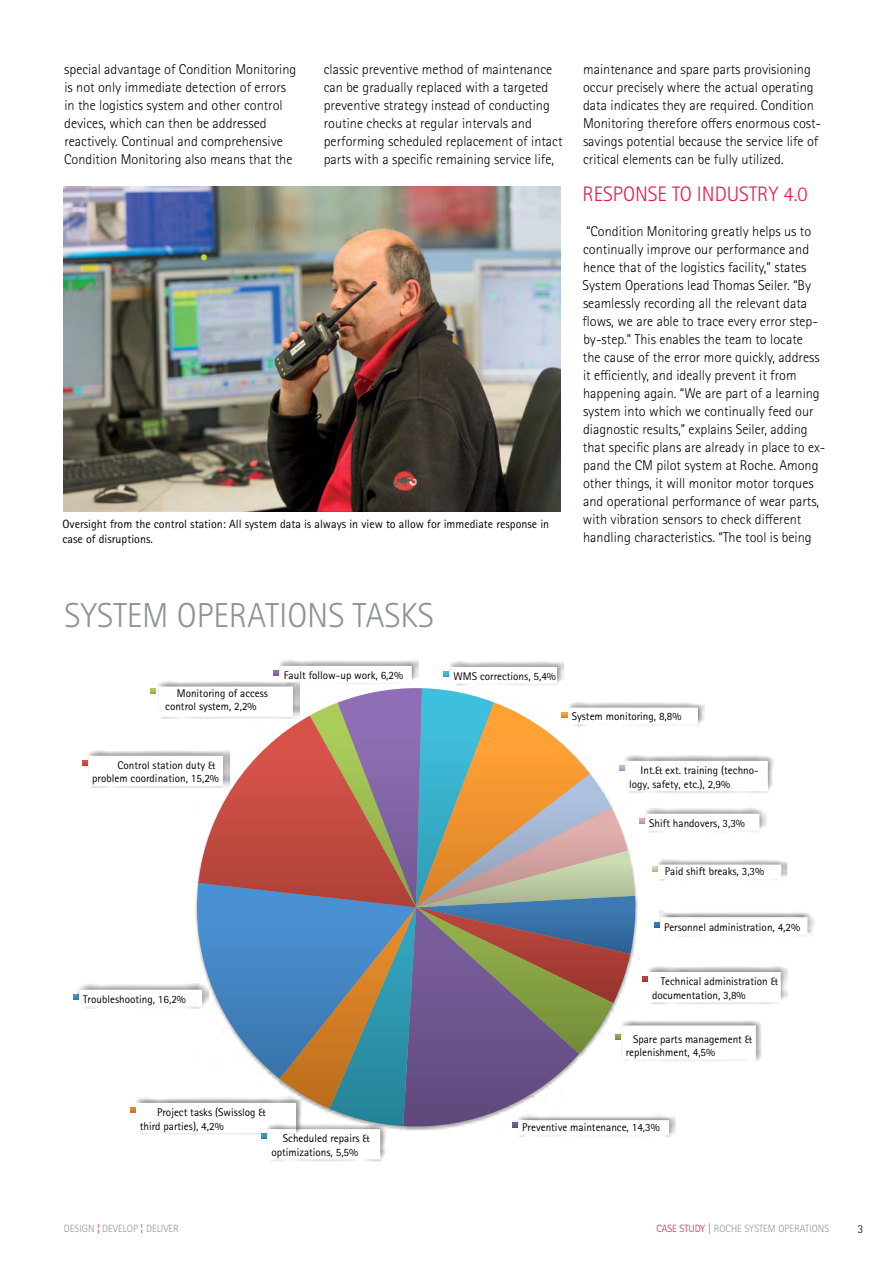
<style>
.page{position:relative;width:893px;height:1263px;background:#fff}
.page>*{position:absolute;margin:0;border:0;box-sizing:border-box;transform-origin:0 0}
.t1{font:300 34.65px "Rotis Sans Serif Pro";color:#8d9396}
.t2{font:300 21px "Rotis Sans Serif Pro";color:#ed1846}
.t3{font:300 14.25px/18px "Rotis Sans Serif Pro";color:#000}
.t4{font:12px/15px "Rotis Sans Serif Pro";color:#000}
.t5{font:300 12px "Rotis Sans Serif Pro";color:#000}
.t6{font:11.1px/14.1px "Rotis Sans Serif Pro";color:#000}
.t7{font:300 10.5px "Rotis Sans Serif Pro";color:#939598}
.s1{font-weight:400;color:#ed1846}
.s2{color:#ed1846}
</style>
<div class="page">
<img style="left:64px;top:187px;width:496px;height:325px">
<img style="left:659px;top:910px;width:156px;height:27px">
<img style="left:659px;top:966px;width:129px;height:38px">
<img style="left:659px;top:1020px;width:103px;height:42px">
<img style="left:659px;top:1115px;width:16px;height:22px">
<img style="left:271px;top:1139px;width:115px;height:22px">
<svg style="left:130px;top:1107px;width:4px;height:5px"></svg>
<img style="left:134px;top:1098px;width:56px;height:36px">
<svg style="left:73px;top:994px;width:4px;height:5px"></svg>
<img style="left:77px;top:984px;width:113px;height:25px">
<svg style="left:82px;top:760px;width:5px;height:5px"></svg>
<svg style="left:150px;top:689px;width:5px;height:5px"></svg>
<svg style="left:274px;top:671px;width:4px;height:5px"></svg>
<img style="left:278px;top:660px;width:141px;height:21px">
<svg style="left:444px;top:672px;width:4px;height:5px"></svg>
<img style="left:448px;top:661px;width:116px;height:25px">
<img style="left:659px;top:703px;width:46px;height:23px">
<img style="left:659px;top:808px;width:107px;height:24px">
<svg style="left:190px;top:688px;width:469px;height:451px"></svg>
<img style="left:656px;top:858px;width:131px;height:23px">
<img style="left:623px;top:754px;width:151px;height:39px">
<img style="left:87px;top:749px;width:143px;height:39px">
<img style="left:158px;top:679px;width:142px;height:40px">
<p class="t3" style="left:64px;top:60px;width:234px">special advantage of Condition Monitoring is not only immediate detection of errors in the logistics system and other control devices, which can then be addressed reactively. Continual and comprehensive Condition Monitoring also means that the</p>
<p class="t3" style="left:324px;top:60px;width:240px">classic preventive method of maintenance can be gradually replaced with a targeted preventive strategy instead of conducting routine checks at regular intervals and performing scheduled replacement of intact parts with a specific remaining service life,</p>
<p class="t3" style="left:583px;top:60px;width:240px">maintenance and spare parts provisioning occur precisely where the actual operating data indicates they are required. Condition Monitoring therefore offers enormous cost&shy;savings potential because the service life of critical elements can be fully utilized.</p>
<p class="t4" style="left:63px;top:516px;width:488px">Oversight from the control station: All system data is always in view to allow for immediate response in case of disruptions.</p>
<h2 class="t2" style="left:583px;top:182px;width:227px">RESPONSE TO INDUSTRY 4.0</h2>
<p class="t3" style="left:583px;top:222px;width:244px">“Condition Monitoring greatly helps us to continually improve our performance and hence that of the logistics facility,” states System Operations lead Thomas Seiler. “By seamlessly recording all the relevant data flows, we are able to trace every error step&shy;by-step.” This enables the team to locate<br>the cause of the error more quickly, address it efficiently, and ideally prevent it from happening again. “We are part of a learning system into which we continually feed our diagnostic results,” explains Seiler, adding that specific plans are already in place to ex&shy;pand the CM pilot system at Roche. Among other things, it will monitor motor torques and operational performance of wear parts, with vibration sensors to check different handling characteristics. “The tool is being</p>
<h1 class="t1" style="left:65px;top:596px;width:371px">SYSTEM OPERATIONS TASKS</h1>
<p class="t6" style="left:165px;top:686px;width:104px;line-height:13.6px;text-indent:12px">Monitoring of access control system, 2,2%</p>
<p class="t6" style="left:92px;top:758px;width:128px;line-height:13.4px;text-indent:25px">Control station duty &amp; problem coordination, 15,2%</p>
<p class="t6" style="left:284px;top:668px;width:121px">Fault follow-up work, 6,2%</p>
<p class="t6" style="left:454px;top:669px;width:104px">WMS corrections, 5,4%</p>
<p class="t6" style="left:572px;top:710px;width:111px">System monitoring, 8,8%</p>
<p class="t6" style="left:629px;top:763px;width:131px;text-indent:12px">Int.&amp; ext. training (techno&shy;logy, safety, etc.), 2,9%</p>
<p class="t6" style="left:649px;top:816px;width:97px">Shift handovers, 3,3%</p>
<p class="t6" style="left:665px;top:864px;width:101px">Paid shift breaks, 3,3%</p>
<p class="t6" style="left:83px;top:992px;width:104px">Troubleshooting, 16,2%</p>
<p class="t6" style="left:664px;top:920px;width:138px">Personnel administration, 4,2%</p>
<p class="t6" style="left:652px;top:974px;width:127px;text-indent:9px">Technical administration &amp; documentation, 3,8%</p>
<p class="t6" style="left:626px;top:1032px;width:128px;line-height:13.4px;text-indent:7px">Spare parts management &amp; replenishment, 4,5%</p>
<p class="t6" style="left:140px;top:1105px;width:127px;text-indent:17px">Project tasks (Swisslog &amp; third parties), 4,2%</p>
<p class="t6" style="left:271px;top:1131px;width:100px;text-indent:12px">Scheduled repairs &amp; optimizations, 5,5%</p>
<p class="t7" style="left:64px;top:1222px;width:117px">DESIGN <span class="s1">¦</span> DEVELOP <span class="s1">¦</span> DELIVER</p>
<p class="t6" style="left:522px;top:1120px;width:139px">Preventive maintenance, 14,3%</p>
<p class="t7" style="left:656px;top:1222px;width:174px"><span class="s2">CASE STUDY |</span> ROCHE SYSTEM OPERATIONS</p>
<p class="t5" style="left:857px;top:1222px;width:7px">3</p>
</div>
